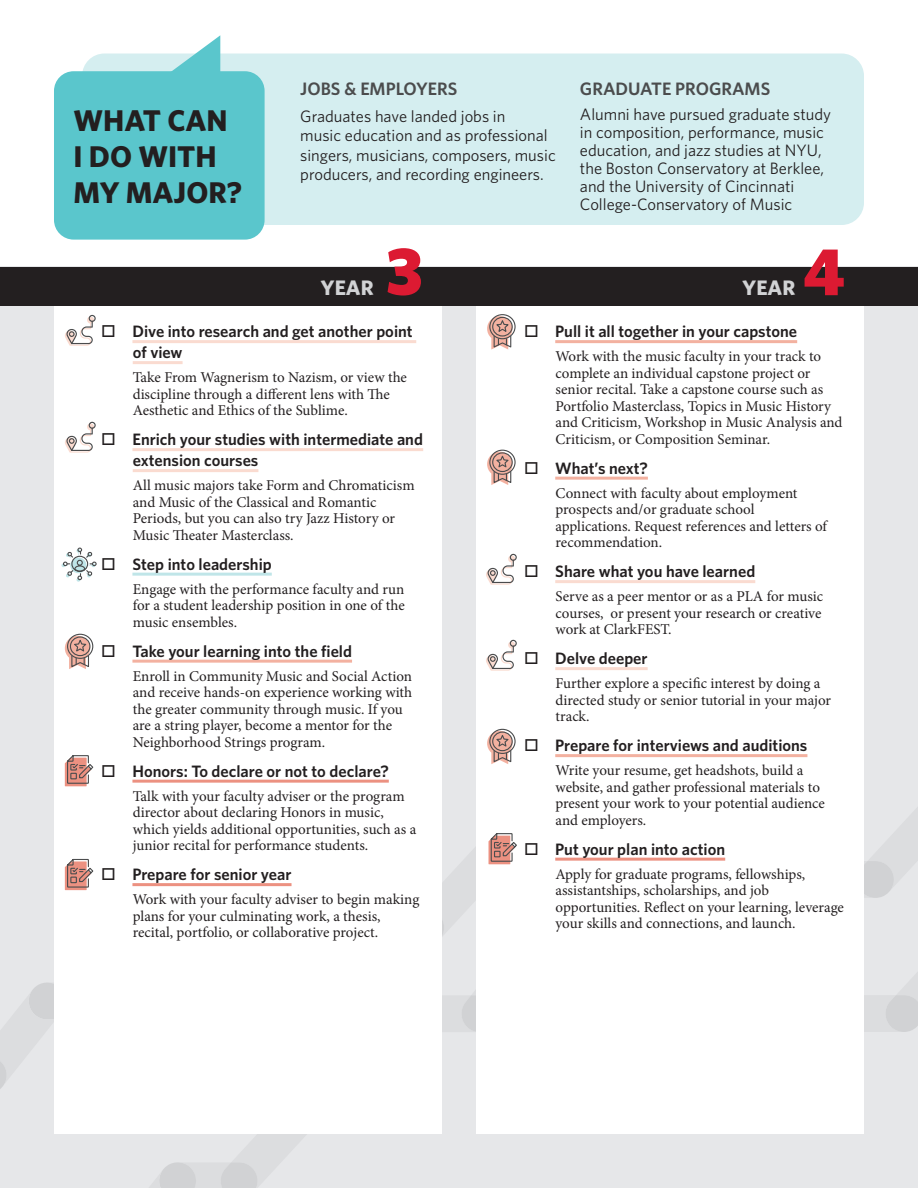
<style>
.page{position:relative;width:918px;height:1188px;background:#fff}
.page>*{position:absolute;margin:0;border:0;box-sizing:border-box;transform-origin:0 0}
.t1{font:900 67.5px "Whitney";color:#dc1a32}
.t2{font:700 30px/36px "Whitney";color:#231f20}
.t3{font:700 21px "Whitney";color:#d1d2d4}
.t4{font:600 18px "Whitney";color:#4b4c4d}
.t5{font:600 16.5px/21px "Whitney";color:#231f20}
.t6{font:16.5px/18px "Whitney";color:#231f20}
.t7{font:15px/16.5px "Minion Pro";letter-spacing:-.005em;color:#231f20}
</style>
<div class="page">
<div style="left:0;top:266px;width:918px;height:922px;background:#e6e7e9"></div>
<div style="left:82px;top:54px;width:782px;height:171px;background:#d5eef0;border-radius:22px"></div>
<div style="left:54px;top:306px;width:387px;height:828px;background:#fff"></div>
<hr style="left:132px;top:340px;width:284px;height:3px;background:#fadbd0">
<hr style="left:133px;top:361px;width:50px;height:3px;background:#fadbd0">
<hr style="left:132px;top:448px;width:291px;height:3px;background:#fadbd0">
<hr style="left:133px;top:469px;width:125px;height:3px;background:#fadbd0">
<hr style="left:132px;top:573px;width:140px;height:3px;background:#bfe5e8">
<hr style="left:132px;top:660px;width:220px;height:3px;background:#f3b1a0">
<div style="left:477px;top:306px;width:387px;height:828px;background:#fff"></div>
<hr style="left:555px;top:340px;width:242px;height:3px;background:#f3b1a0">
<hr style="left:555px;top:477px;width:93px;height:3px;background:#f3b1a0">
<hr style="left:555px;top:580px;width:200px;height:3px;background:#fadbd0">
<hr style="left:555px;top:667px;width:93px;height:3px;background:#fadbd0">
<svg style="left:147px;top:35px;width:73px;height:36px"></svg>
<div style="left:54px;top:71px;width:211px;height:169px;background:#5ac6cc;border-radius:20px"></div>
<div style="left:0;top:267px;width:918px;height:39px;background:#231f20"></div>
<svg style="left:62px;top:547px;width:35px;height:35px"></svg>
<div style="left:67px;top:634px;width:26px;height:25px;border:1px solid #4b4c4d;border-radius:50%"></div>
<svg style="left:65px;top:636px;width:26px;height:33px"></svg>
<div style="left:489px;top:314px;width:27px;height:25px;border:1px solid #4b4c4d;border-radius:50%"></div>
<svg style="left:487px;top:316px;width:26px;height:34px"></svg>
<svg style="left:65px;top:315px;width:31px;height:31px"></svg>
<svg style="left:65px;top:422px;width:31px;height:31px"></svg>
<div style="left:489px;top:450px;width:27px;height:25px;border:1px solid #4b4c4d;border-radius:50%"></div>
<svg style="left:487px;top:452px;width:26px;height:33px"></svg>
<svg style="left:486px;top:554px;width:31px;height:31px"></svg>
<svg style="left:486px;top:640px;width:31px;height:31px"></svg>
<div style="left:489px;top:729px;width:27px;height:25px;border:1px solid #4b4c4d;border-radius:50%"></div>
<svg style="left:0;top:731px;width:918px;height:457px"></svg>
<h2 class="t2" style="left:74px;top:102px;width:170px">WHAT CAN<br>I DO WITH<br>MY MAJOR?</h2>
<p class="t4" style="left:300px;top:77px;width:159px">JOBS &amp; EMPLOYERS</p>
<p class="t6" style="left:300px;top:106px;width:257px;line-height:19.5px">Graduates have landed jobs in<br>music education and as professional singers, musicians, composers, music producers, and recording engineers.</p>
<h3 class="t3" style="left:321px;top:273px;width:55px">YEAR</h3>
<h1 class="t1" style="left:386px;top:226px;width:39px">3</h1>
<p class="t4" style="left:580px;top:77px;width:192px">GRADUATE PROGRAMS</p>
<p class="t6" style="left:580px;top:105px;width:253px">Alumni have pursued graduate study in composition, performance, music education, and jazz studies at NYU, the Boston Conservatory at Berklee, and the University of Cincinnati College-Conservatory of Music</p>
<h3 class="t3" style="left:742px;top:274px;width:55px">YEAR</h3>
<h1 class="t1" style="left:803px;top:226px;width:43px">4</h1>
<p class="t5" style="left:132px;top:321px;width:282px">Dive into research and get another point of view</p>
<p class="t7" style="left:133px;top:369px;width:276px">Take From Wagnerism to Nazism, or view the discipline through a different lens with The<br>Aesthetic and Ethics of the Sublime.</p>
<p class="t5" style="left:132px;top:429px;width:292px">Enrich your studies with intermediate and extension courses</p>
<p class="t7" style="left:133px;top:477px;width:283px">All music majors take Form and Chromaticism and Music of the Classical and Romantic Periods, but you can also try Jazz History or Music Theater Masterclass.</p>
<p class="t5" style="left:132px;top:553px;width:141px">Step into leadership</p>
<p class="t7" style="left:133px;top:581px;width:273px;text-align:justify">Engage with the performance faculty and run for a student leadership position in one of the music ensembles.</p>
<p class="t5" style="left:132px;top:640px;width:221px">Take your learning into the field</p>
<p class="t7" style="left:133px;top:668px;width:281px">Enroll in Community Music and Social Action and receive hands-on experience working with the greater community through music. If you are a string player, become a mentor for the Neighborhood Strings program.</p>
<p class="t5" style="left:132px;top:760px;width:258px">Honors: To declare or not to declare?</p>
<p class="t7" style="left:133px;top:788px;width:285px">Talk with your faculty adviser or the program director about declaring Honors in music, which yields additional opportunities, such as a junior recital for performance students.</p>
<p class="t5" style="left:132px;top:864px;width:161px">Prepare for senior year</p>
<p class="t7" style="left:133px;top:891px;width:288px">Work with your faculty adviser to begin making plans for your culminating work, a thesis, recital, portfolio, or collaborative project.</p>
<p class="t5" style="left:555px;top:321px;width:243px">Pull it all together in your capstone</p>
<p class="t7" style="left:556px;top:348px;width:288px">Work with the music faculty in your track to complete an individual capstone project or senior recital. Take a capstone course such as Portfolio Masterclass, Topics in Music History and Criticism, Workshop in Music Analysis and Criticism, or Composition Seminar.</p>
<p class="t5" style="left:555px;top:457px;width:94px">What’s next?</p>
<p class="t7" style="left:556px;top:485px;width:273px">Connect with faculty about employment prospects and/or graduate school applications. Request references and letters of recommendation.</p>
<p class="t5" style="left:555px;top:561px;width:202px">Share what you have learned</p>
<p class="t7" style="left:556px;top:588px;width:269px;text-align:justify">Serve as a peer mentor or as a PLA for music courses, or present your research or creative work at ClarkFEST.</p>
<p class="t5" style="left:555px;top:648px;width:94px">Delve deeper</p>
<p class="t7" style="left:556px;top:675px;width:277px">Further explore a specific interest by doing a directed study or senior tutorial in your major track.</p>
<p class="t5" style="left:555px;top:735px;width:254px">Prepare for interviews and auditions</p>
<p class="t7" style="left:556px;top:762px;width:271px">Write your resume, get headshots, build a website, and gather professional materials to present your work to your potential audience and employers.</p>
<p class="t5" style="left:555px;top:838px;width:171px">Put your plan into action</p>
<p class="t7" style="left:556px;top:866px;width:290px">Apply for graduate programs, fellowships, assistantships, scholarships, and job opportunities. Reflect on your learning, leverage your skills and connections, and launch.</p>
</div>
